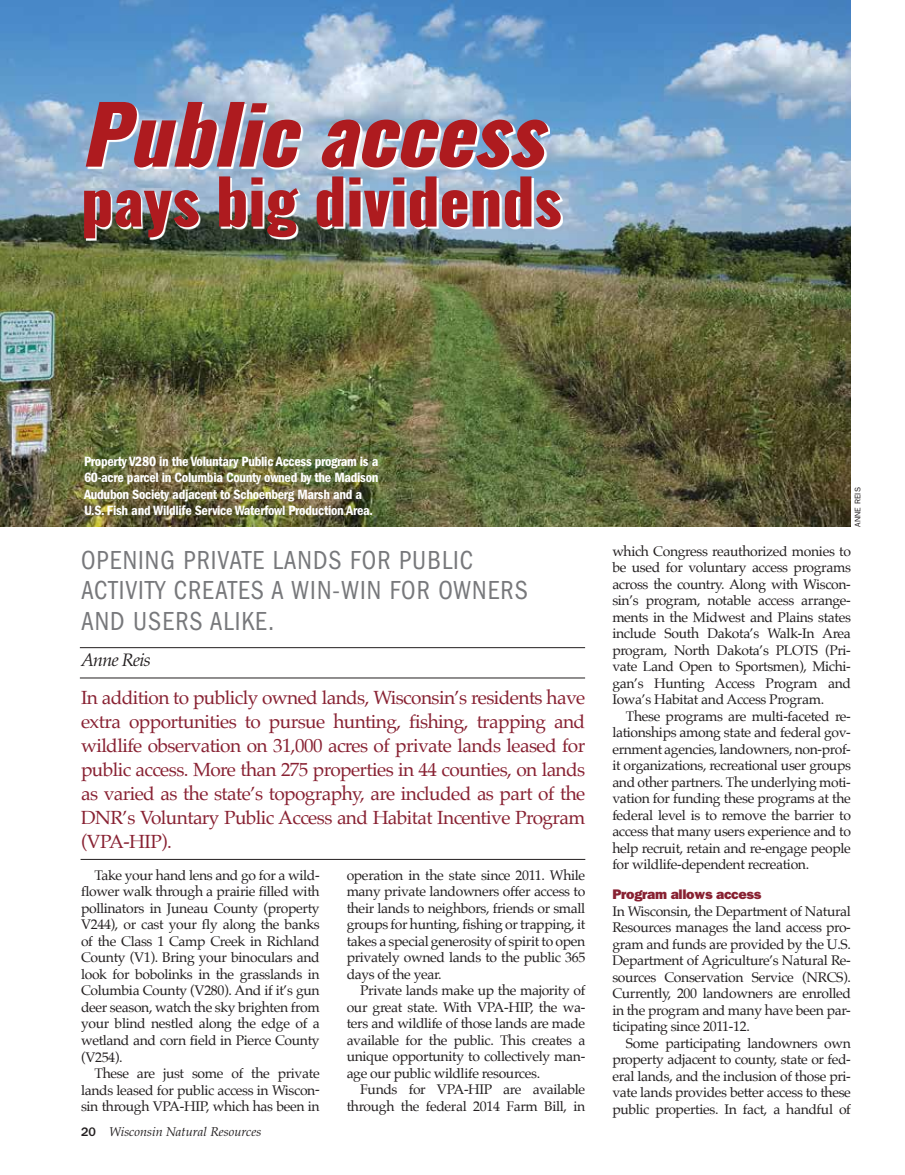
<style>
.page{position:relative;width:905px;height:1175px;background:#fff}
.page>*{position:absolute;margin:0;border:0;box-sizing:border-box;transform-origin:0 0}
.t1{font:condensed 27px/30.3px "ITC Franklin Gothic Std";letter-spacing:.04em;color:#77787b;scale:.95 1}
.t2{font:19.05px/24px "Palatino";letter-spacing:-.03em;color:#882132;text-align:justify}
.t3{font:italic 18px "Palatino";letter-spacing:-.04em;color:#231f20}
.t4{font:13.95px/16.5px "Palatino";letter-spacing:-.025em;color:#231f20;text-align:justify}
.t5{font:13.95px/16.5px "ITC Franklin Gothic Std Dm Cd";letter-spacing:-.02em;color:#fff}
.t6{font:800 13.95px "Franklin Gothic";letter-spacing:-.02em;color:#882132}
.t7{font:italic 12.75px "Palatino";color:#231f20}
.t8{font:8.1px "ITC Franklin Gothic Std";letter-spacing:.01em;color:#231f20}
.s1{font-family:"ITC Franklin Gothic Std";font-weight:500;font-style:normal}
</style>
<div class="page">
<hr style="left:80px;top:677px;width:505px;height:1px;background:#231f20">
<hr style="left:80px;top:647px;width:505px;height:1px;background:#231f20">
<hr style="left:81px;top:859px;width:504px;height:1px;background:#231f20">
<img style="left:0;top:0;width:850px;height:527px">
<svg style="left:86px;top:178px;width:476px;height:62px"></svg>
<svg style="left:84px;top:176px;width:476px;height:62px;background:#a1717a"></svg>
<svg style="left:87px;top:104px;width:463px;height:65px"></svg>
<svg style="left:86px;top:102px;width:462px;height:65px;background:#ac7381"></svg>
<p class="t5" style="left:84px;top:453px;width:296px">Property V280 in the Voluntary Public Access program is a 60-acre parcel in Columbia County owned by the Madison Audubon Society adjacent to Schoenberg Marsh and a U.S. Fish and Wildlife Service Waterfowl Production Area.</p>
<h1 class="t1" style="left:81px;top:545px;width:472px">OPENING PRIVATE LANDS FOR PUBLIC<br>ACTIVITY CREATES A WIN-WIN FOR OWNERS<br>AND USERS ALIKE.</h1>
<p class="t3" style="left:81px;top:650px;width:71px">Anne Reis</p>
<p class="t2" style="left:81px;top:685px;width:506px">In addition to publicly owned lands, Wisconsin’s residents have extra opportunities to pursue hunting, fishing, trapping and wildlife observation on 31,000 acres of private lands leased for public access. More than 275 properties in 44 counties, on lands as varied as the state’s topography, are included as part of the DNR’s Voluntary Public Access and Habitat Incentive Program (VPA-HIP).</p>
<p class="t4" style="left:81px;top:866px;width:240px;text-indent:14px">Take your hand lens and go for a wild&shy;flower walk through a prairie filled with pollinators in Juneau County (property V244), or cast your fly along the banks of the Class 1 Camp Creek in Richland County (V1). Bring your binoculars and look for bobolinks in the grasslands in Columbia County (V280). And if it’s gun deer season, watch the sky brighten from your blind nestled along the edge of a wetland and corn field in Pierce County (V254).</p>
<p class="t4" style="left:81px;top:1064px;width:240px;text-indent:14px">These are just some of the private lands leased for public access in Wiscon&shy;sin through VPA-HIP, which has been in</p>
<p class="t7" style="left:81px;top:1124px;width:182px"><span class="s1">20</span> Wisconsin Natural Resources</p>
<p class="t4" style="left:346px;top:866px;width:240px">operation in the state since 2011. While many private landowners offer access to their lands to neighbors, friends or small groups for hunting, fishing or trapping, it takes a special generosity of spirit to open privately owned lands to the public 365 days of the year.</p>
<p class="t4" style="left:346px;top:982px;width:240px;text-indent:14px">Private lands make up the majority of our great state. With VPA-HIP, the wa&shy;ters and wildlife of those lands are made available for the public. This creates a unique opportunity to collectively man&shy;age our public wildlife resources.</p>
<p class="t4" style="left:346px;top:1081px;width:240px;text-align:right">Funds for VPA-HIP are available through the federal 2014 Farm Bill, in</p>
<p class="t8" style="left:852px;top:527px;width:41px;rotate:-90deg">ANNE REIS</p>
<p class="t4" style="left:612px;top:542px;width:240px">which Congress reauthorized monies to be used for voluntary access programs across the country. Along with Wiscon&shy;sin’s program, notable access arrange&shy;ments in the Midwest and Plains states include South Dakota’s Walk-In Area program, North Dakota’s PLOTS (Pri&shy;vate Land Open to Sportsmen), Michi&shy;gan’s Hunting Access Program and Iowa’s Habitat and Access Program.</p>
<p class="t4" style="left:612px;top:707px;width:240px;text-indent:14px">These programs are multi-faceted re&shy;lationships among state and federal gov&shy;ernment agencies, landowners, non-prof&shy;it organizations, recreational user groups and other partners. The underlying moti&shy;vation for funding these programs at the federal level is to remove the barrier to access that many users experience and to help recruit, retain and re-engage people for wildlife-dependent recreation.</p>
<p class="t6" style="left:612px;top:886px;width:150px">Program allows access</p>
<p class="t4" style="left:612px;top:902px;width:240px">In Wisconsin, the Department of Natural Resources manages the land access pro&shy;gram and funds are provided by the U.S.<br>Department of Agriculture’s Natural Re&shy;sources Conservation Service (NRCS).<br>Currently, 200 landowners are enrolled in the program and many have been par&shy;ticipating since 2011-12.</p>
<p class="t4" style="left:612px;top:1034px;width:240px;text-indent:14px">Some participating landowners own property adjacent to county, state or fed&shy;eral lands, and the inclusion of those pri&shy;vate lands provides better access to these public properties. In fact, a handful of</p>
</div>
